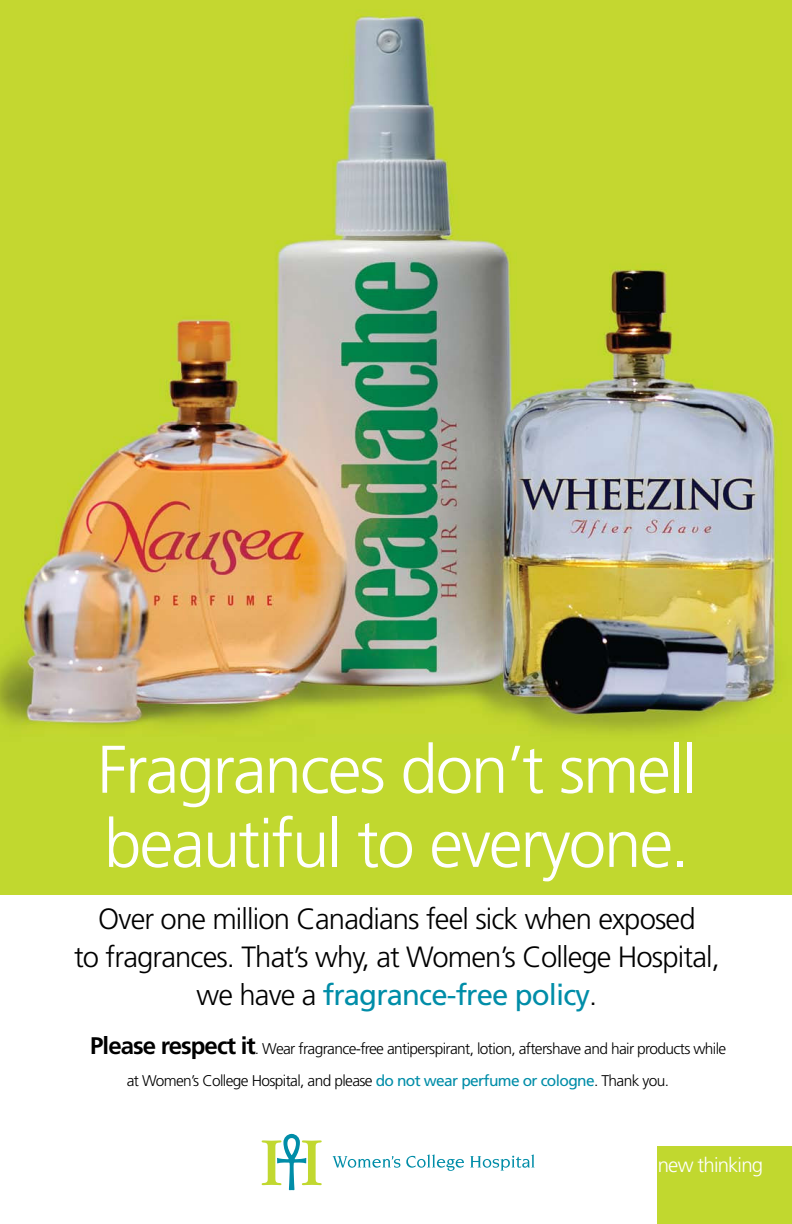
<style>
.page{position:relative;width:792px;height:1224px;background:#fff}
.page>*{position:absolute;margin:0;border:0;box-sizing:border-box;transform-origin:0 0}
.t1{font:300 67.3px/74.2px "Frutiger";letter-spacing:-.03em;color:#fff}
.t2{font:300 29.3px/38.1px "Frutiger";letter-spacing:-.03em;color:#000;text-align:center}
.t3{font:300 20.4px "Frutiger";letter-spacing:-.04em;color:#fff}
.t4{font:300 15.5px/31.9px "Frutiger";letter-spacing:-.04em;color:#000}
.s1{font-weight:400;color:#008da8}
.s2{font-weight:700;font-size:24px}
</style>
<div class="page">
<img style="left:0;top:0;width:792px;height:735px">
<div style="left:0;top:735px;width:792px;height:160px;background:#c1d82f"></div>
<div style="left:658px;top:1146px;width:134px;height:78px;background:#c1d82f"></div>
<svg style="left:333px;top:1156px;width:67px;height:12px"></svg>
<svg style="left:406px;top:1154px;width:58px;height:17px"></svg>
<svg style="left:470px;top:1154px;width:65px;height:17px"></svg>
<svg style="left:262px;top:1134px;width:60px;height:56px"></svg>
<h1 class="t1" style="left:97px;top:737px;width:601px">Fragrances don’t smell beautiful to everyone.</h1>
<h2 class="t2" style="left:74px;top:902px;width:647px">Over one million Canadians feel sick when exposed<br>to fragrances. That’s why, at Women’s College Hospital, we have a <span class="s1">fragrance-free policy</span>.</h2>
<p class="t4" style="left:127px;top:1034px;width:601px;text-indent:-37px"><span class="s2">Please respect it</span>. Wear fragrance-free antiperspirant, lotion, aftershave and hair products while at Women’s College Hospital, and please <span class="s1">do not wear perfume or cologne</span>. Thank you.</p>
<h3 class="t3" style="left:658px;top:1156px;width:107px">new thinking</h3>
</div>
